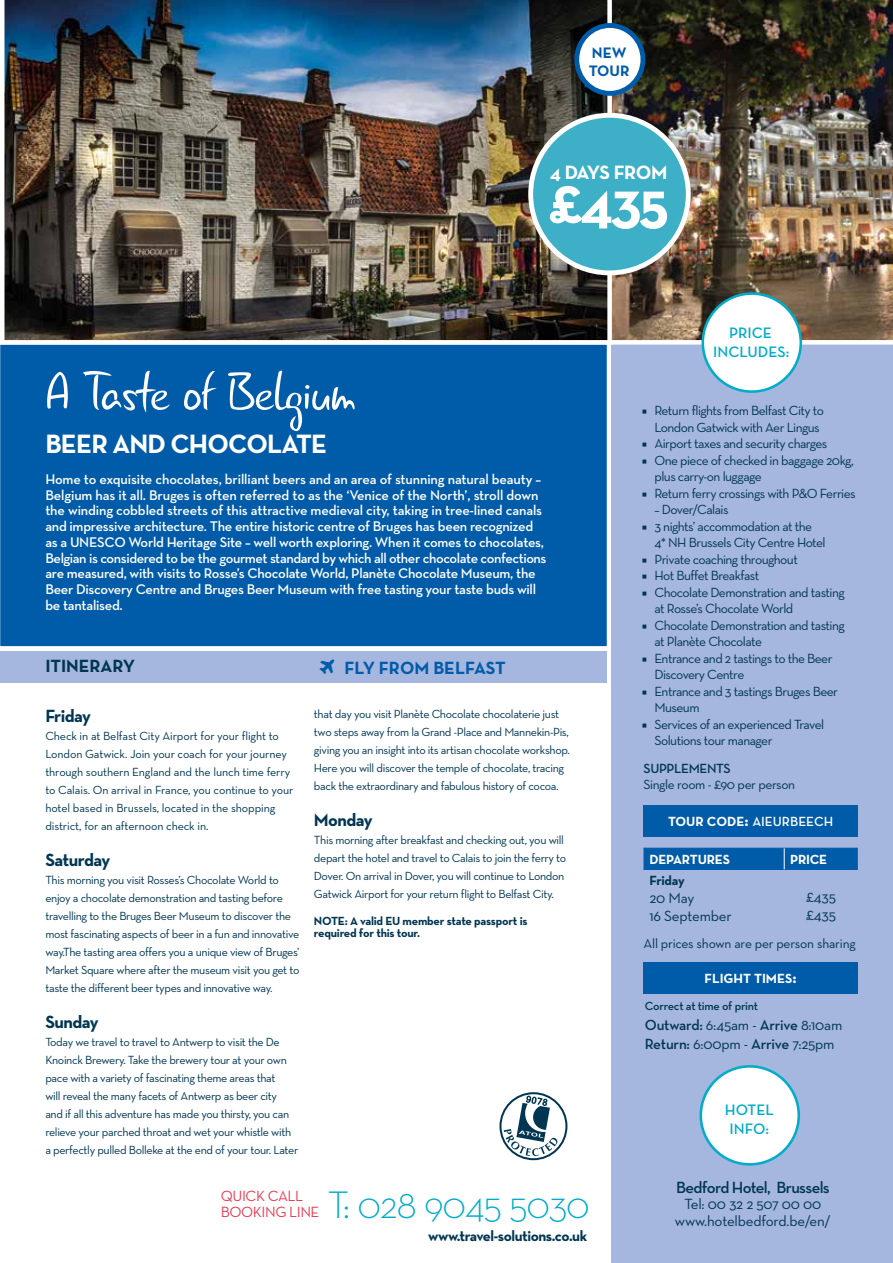
<style>
.page{position:relative;width:893px;height:1263px;background:#fff}
.page>*{position:absolute;margin:0;border:0;box-sizing:border-box;transform-origin:0 0}
.t1{font:700 59.85px "Neutra Text";color:#fff}
.t2{font:55.5px "Gunny Rewritten";letter-spacing:-.03em;color:#fff}
.t3{font:300 39px "Neutra Text";letter-spacing:-.03em;color:#00acc8}
.t4{font:700 27px "Neutra Text";letter-spacing:-.03em;color:#fff}
.t5{font:700 19.65px "Neutra Text";letter-spacing:-.025em;color:#fff}
.t6{font:700 18px "Neutra Text";letter-spacing:-.03em;color:#003652}
.t7{font:700 18px "Neutra Text";color:#005ba8}
.t8{font:700 18px "Neutra Text";color:#003652}
.t9{font:600 16.5px "Neutra Text";letter-spacing:-.04em;color:#003652}
.t10{font:600 15.45px/18.5px "Neutra Text";color:#00acc8;text-align:center}
.t11{font:700 15.45px/18px "Neutra Text";color:#005ba8}
.t12{font:15px/18px "Neutra Text";letter-spacing:-.015em;color:#003652}
.t13{font:600 15px/19.5px "Neutra Text";letter-spacing:-.015em;color:#003652}
.t14{font:700 15px "Neutra Text";letter-spacing:-.03em;color:#003652}
.t15{font:15px/16.4px "Neutra Text";letter-spacing:-.03em;color:#e73c51}
.t16{font:600 14.25px/15.8px "Neutra Text";letter-spacing:-.02em;color:#fff}
.t17{font:13.5px/16.5px "Neutra Text";letter-spacing:-.04em;color:#003652}
.t18{font:13.5px "Neutra Text";letter-spacing:-.015em;color:#003652}
.t19{font:700 13.5px "Neutra Text";letter-spacing:-.015em;color:#fff}
.t20{font:600 13.5px "Neutra Text";color:#fff}
.t21{font:600 13.5px "Neutra Text";letter-spacing:-.03em;color:#003652}
.t22{font:700 13.5px "Neutra Text";letter-spacing:-.015em;color:#003652}
.t23{font:12px/18px "Neutra Text";letter-spacing:-.03em;color:#003652}
.t24{font:12px/18px "Neutra Text";letter-spacing:-.01em;color:#003652}
.t25{font:700 12px/12px "Neutra Text";letter-spacing:-.02em;color:#003652}
.t26{font:600 12px "Neutra Text";letter-spacing:-.02em;color:#003652}
.s1{font-family:"Minion Pro"}
.s2{font-weight:700}
.s3{font-weight:700;font-size:16.5px}
.s4{font-size:16.5px}
.s5{font-weight:400}
</style>
<div class="page">
<div style="left:0;top:345px;width:607px;height:302px;background:#005ba8"></div>
<div style="left:611px;top:344px;width:282px;height:919px;background:#a5b6df"></div>
<div style="left:0;top:651px;width:607px;height:31px;background:#a5b6df"></div>
<img style="left:0;top:0;width:607px;height:345px">
<div style="left:701px;top:1066px;width:98px;height:98px;background:#fff;border-radius:50%"></div>
<div style="left:699px;top:1065px;width:101px;height:100px;border:3px solid #00acc8;border-radius:50%"></div>
<hr style="left:643px;top:869px;width:141px;height:1px;background:#005ba8">
<hr style="left:784px;top:869px;width:74px;height:1px;background:#005ba8">
<div style="left:643px;top:848px;width:215px;height:21px;background:#005ba8"></div>
<div style="left:643px;top:804px;width:215px;height:32px;background:#005ba8"></div>
<img style="left:607px;top:0;width:286px;height:345px">
<div style="left:643px;top:961px;width:215px;height:32px;background:#005ba8"></div>
<div style="left:577px;top:25px;width:66px;height:68px;background:#fff;border-radius:50%"></div>
<div style="left:574px;top:23px;width:71px;height:73px;border:5px solid #005ba8;border-radius:50%"></div>
<div style="left:531px;top:115px;width:157px;height:158px;background:#3db0c8;border-radius:50%"></div>
<div style="left:528px;top:113px;width:163px;height:162px;border:5px solid #fff;border-radius:50%"></div>
<svg style="left:499px;top:1092px;width:68px;height:68px"></svg>
<div style="left:703px;top:294px;width:98px;height:98px;background:#fff;border-radius:50%"></div>
<div style="left:701px;top:292px;width:101px;height:101px;border:3px solid #00acc8;border-radius:50%"></div>
<p class="t11" style="left:589px;top:44px;width:42px">NEW<br>TOUR</p>
<h3 class="t5" style="left:550px;top:160px;width:119px">4 DAYS FROM</h3>
<h1 class="t1" style="left:549px;top:165px;width:122px">£435</h1>
<p class="t10" style="left:713px;top:324px;width:78px">PRICE<br>INCLUDES:</p>
<h2 class="t2" style="left:45px;top:357px;width:312px">A Taste of Belgium</h2>
<h3 class="t4" style="left:45px;top:427px;width:283px">BEER AND CHOCOLATE</h3>
<p class="t16" style="left:45px;top:471px;width:503px">Home to exquisite chocolates, brilliant beers and an area of stunning natural beauty – Belgium has it all. Bruges is often referred to as the ‘Venice of the North’, stroll down the winding cobbled streets of this attractive medieval city, taking in tree-lined canals and impressive architecture. The entire historic centre of Bruges has been recognized as a UNESCO World Heritage Site – well worth exploring. When it comes to chocolates, Belgian is considered to be the gourmet standard by which all other chocolate confections are measured, with visits to Rosse’s Chocolate World, Planète Chocolate Museum, the Beer Discovery Centre and Bruges Beer Museum with free tasting your taste buds will be tantalised.</p>
<h3 class="t8" style="left:45px;top:655px;width:91px">ITINERARY</h3>
<h3 class="t6" style="left:45px;top:705px;width:47px">Friday</h3>
<p class="t24" style="left:45px;top:727px;width:250px">Check in at Belfast City Airport for your flight to London Gatwick. Join your coach for your journey through southern England and the lunch time ferry to Calais. On arrival in France, you continue to your hotel based in Brussels, located in the shopping district, for an afternoon check in.</p>
<h3 class="t6" style="left:45px;top:849px;width:67px">Saturday</h3>
<p class="t23" style="left:45px;top:871px;width:256px">This morning you visit Rosses’s Chocolate World to enjoy a chocolate demonstration and tasting before travelling to the Bruges Beer Museum to discover the most fascinating aspects of beer in a fun and innovative way.The tasting area offers you a unique view of Bruges’ Market Square where after the museum visit you get to taste the different beer types and innovative way.</p>
<h3 class="t6" style="left:45px;top:1011px;width:55px">Sunday</h3>
<p class="t23" style="left:45px;top:1033px;width:254px">Today we travel to travel to Antwerp to visit the De Knoinck Brewery. Take the brewery tour at your own pace with a variety of fascinating theme areas that<br>will reveal the many facets of Antwerp as beer city<br>and if all this adventure has made you thirsty, you can relieve your parched throat and wet your whistle with a perfectly pulled Bolleke at the end of your tour. Later</p>
<h3 class="t7" style="left:345px;top:657px;width:163px">FLY FROM BELFAST</h3>
<p class="t23" style="left:314px;top:705px;width:257px">that day you visit Planète Chocolate chocolaterie just two steps away from la Grand -Place and Mannekin-Pis, giving you an insight into its artisan chocolate workshop.<br>Here you will discover the temple of chocolate, tracing back the extraordinary and fabulous history of cocoa.</p>
<h3 class="t6" style="left:314px;top:808px;width:60px">Monday</h3>
<p class="t23" style="left:314px;top:831px;width:254px">This morning after breakfast and checking out, you will depart the hotel and travel to Calais to join the ferry to Dover. On arrival in Dover, you will continue to London Gatwick Airport for your return flight to Belfast City.</p>
<p class="t25" style="left:314px;top:915px;width:215px">NOTE: A valid EU member state passport is required for this tour.</p>
<p class="t15" style="left:221px;top:1187px;width:100px">QUICK CALL<br>BOOKING LINE</p>
<h3 class="t3" style="left:328px;top:1181px;width:264px">T: 028 9045 5030</h3>
<p class="t14" style="left:428px;top:1226px;width:161px">www.travel-solutions.co.uk</p>
<p class="t17" style="left:654px;top:402px;width:171px;text-indent:-13px"><span class="s1">■</span> Return flights from Belfast City to<br>London Gatwick with Aer Lingus</p>
<p class="t17" style="left:642px;top:435px;width:187px"><span class="s1">■</span> Airport taxes and security charges</p>
<p class="t17" style="left:654px;top:452px;width:201px;text-indent:-13px"><span class="s1">■</span> One piece of checked in baggage 20kg, plus carry-on luggage</p>
<p class="t17" style="left:642px;top:485px;width:215px"><span class="s1">■</span> Return ferry crossings with P&amp;O Ferries</p>
<p class="t17" style="left:654px;top:501px;width:76px">– Dover/Calais</p>
<p class="t17" style="left:654px;top:518px;width:173px;text-indent:-13px"><span class="s1">■</span> 3 nights’ accommodation at the<br>4* NH Brussels City Centre Hotel</p>
<p class="t17" style="left:642px;top:551px;width:158px"><span class="s1">■</span> Private coaching throughout</p>
<p class="t17" style="left:642px;top:567px;width:119px"><span class="s1">■</span> Hot Buffet Breakfast</p>
<p class="t17" style="left:654px;top:584px;width:192px;text-indent:-13px"><span class="s1">■</span> Chocolate Demonstration and tasting at Rosse’s Chocolate World</p>
<p class="t17" style="left:654px;top:617px;width:192px;text-indent:-13px"><span class="s1">■</span> Chocolate Demonstration and tasting at Planète Chocolate</p>
<p class="t17" style="left:654px;top:650px;width:180px;text-indent:-13px"><span class="s1">■</span> Entrance and 2 tastings to the Beer<br>Discovery Centre</p>
<p class="t17" style="left:654px;top:683px;width:185px;text-indent:-13px"><span class="s1">■</span> Entrance and 3 tastings Bruges Beer<br>Museum</p>
<p class="t17" style="left:654px;top:716px;width:171px;text-indent:-13px"><span class="s1">■</span> Services of an experienced Travel<br>Solutions tour manager</p>
<p class="t21" style="left:643px;top:760px;width:89px">SUPPLEMENTS</p>
<p class="t17" style="left:643px;top:776px;width:153px">Single room - £90 per person</p>
<p class="t20" style="left:668px;top:813px;width:167px"><span class="s2">TOUR CODE</span><span class="s3">:</span> AIEURBEECH</p>
<p class="t19" style="left:649px;top:850px;width:82px">DEPARTURES</p>
<p class="t19" style="left:790px;top:850px;width:39px">PRICE</p>
<p class="t22" style="left:649px;top:872px;width:37px">Friday</p>
<p class="t12" style="left:649px;top:888px;width:84px">20 May<br>16 September</p>
<p class="t12" style="left:806px;top:887px;width:31px">£435 £435</p>
<p class="t18" style="left:643px;top:935px;width:214px">All prices shown are per person sharing</p>
<p class="t19" style="left:705px;top:970px;width:94px">FLIGHT TIMES<span class="s4">:</span></p>
<p class="t26" style="left:645px;top:999px;width:115px">Correct at time of print</p>
<p class="t13" style="left:645px;top:1014px;width:199px">Outward: <span class="s5">6:45am -</span> Arrive <span class="s5">8:10am<br></span>Return: <span class="s5">6:00pm -</span> Arrive <span class="s5">7:25pm</span></p>
<p class="t10" style="left:725px;top:1100px;width:50px">HOTEL<br>INFO:</p>
<h3 class="t9" style="left:676px;top:1177px;width:155px">Bedford Hotel, Brussels</h3>
<p class="t12" style="left:675px;top:1196px;width:158px;line-height:16.5px;text-align:center">Tel: 00 32 2 507 00 00 www.hotelbedford.be/en/</p>
</div>
